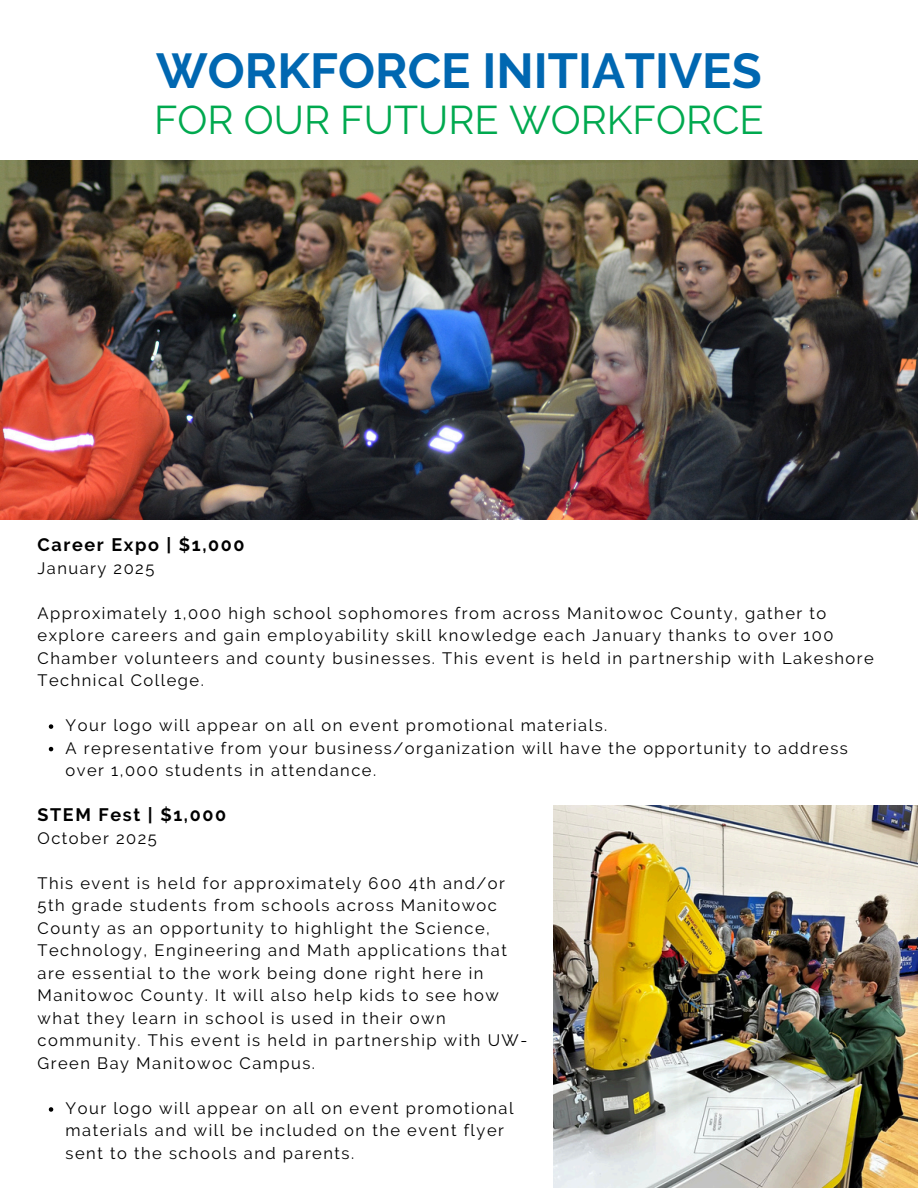
<style>
.page{position:relative;width:918px;height:1188px;background:#fff}
.page>*{position:absolute;margin:0;border:0;box-sizing:border-box;transform-origin:0 0}
.t1{font:700 48.9px "Raleway";color:#0067b1}
.t2{font:39.9px "Raleway";color:#00a94f}
.t3{font:700 18px "Raleway";letter-spacing:.09em;color:#000}
.t4{font:16.5px/22.5px "Raleway";letter-spacing:.09em;color:#000}
</style>
<div class="page">
<img style="left:553px;top:805px;width:365px;height:383px">
<img style="left:0;top:160px;width:918px;height:359px">
<svg style="left:49px;top:1107px;width:4px;height:5px"></svg>
<svg style="left:49px;top:724px;width:4px;height:5px"></svg>
<svg style="left:49px;top:747px;width:4px;height:4px"></svg>
<p class="t1" style="left:156px;top:42px;width:607px">WORKFORCE INITIATIVES</p>
<p class="t2" style="left:154px;top:97px;width:611px">FOR OUR FUTURE WORKFORCE</p>
<p class="t3" style="left:38px;top:534px;width:209px">Career Expo | $1,000</p>
<p class="t4" style="left:38px;top:557px;width:118px">January 2025</p>
<p class="t4" style="left:38px;top:602px;width:838px">Approximately 1,000 high school sophomores from across Manitowoc County, gather to explore careers and gain employability skill knowledge each January thanks to over 100<br>Chamber volunteers and county businesses. This event is held in partnership with Lakeshore Technical College.</p>
<p class="t4" style="left:66px;top:714px;width:784px">Your logo will appear on all on event promotional materials.<br>A representative from your business/organization will have the opportunity to address over 1,000 students in attendance.</p>
<p class="t3" style="left:38px;top:805px;width:190px">STEM Fest | $1,000</p>
<p class="t4" style="left:38px;top:827px;width:121px">October 2025</p>
<p class="t4" style="left:38px;top:872px;width:491px">This event is held for approximately 600 4th and/or 5th grade students from schools across Manitowoc County as an opportunity to highlight the Science, Technology, Engineering and Math applications that are essential to the work being done right here in Manitowoc County. It will also help kids to see how what they learn in school is used in their own community. This event is held in partnership with UW-Green Bay Manitowoc Campus.</p>
<p class="t4" style="left:66px;top:1097px;width:449px">Your logo will appear on all on event promotional materials and will be included on the event flyer sent to the schools and parents.</p>
</div>
